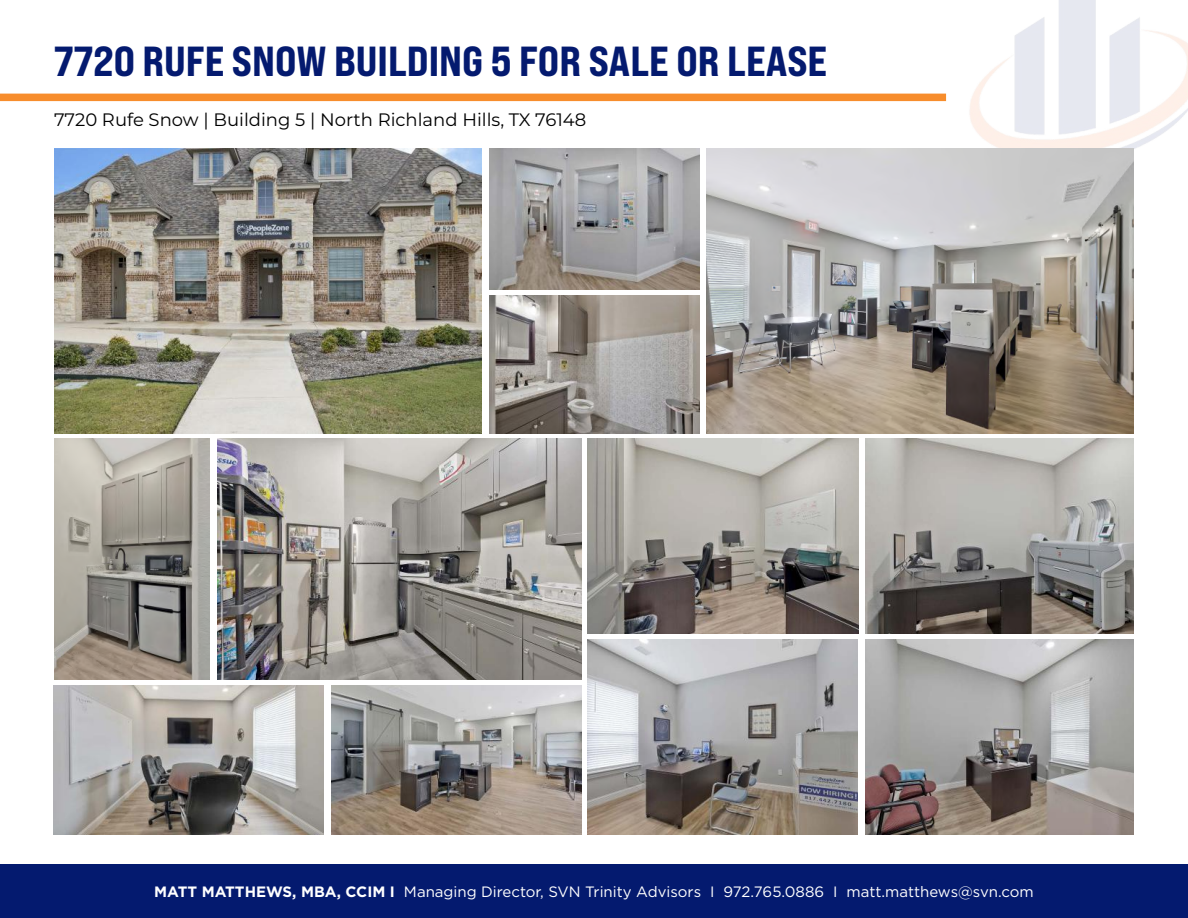
<style>
.page{position:relative;width:1188px;height:918px;background:#fff}
.page>*{position:absolute;margin:0;border:0;box-sizing:border-box;transform-origin:0 0}
.t1{font:42px "Bebas Neue Pro Exp Eb";color:#041a6f}
.t2{font:18px "Montserrat";color:#000}
.t3{font:15px "Gotham";color:#fff}
.s1{font-weight:700}
</style>
<div class="page">
<img style="left:963px;top:0;width:225px;height:149px">
<div style="left:0;top:94px;width:946px;height:7px;background:#f78d2c"></div>
<div style="left:0;top:864px;width:1188px;height:54px;background:#041a6f"></div>
<img style="left:54px;top:149px;width:428px;height:284px">
<img style="left:489px;top:149px;width:211px;height:140px">
<img style="left:865px;top:439px;width:269px;height:195px">
<img style="left:489px;top:296px;width:211px;height:137px">
<img style="left:588px;top:439px;width:270px;height:195px">
<img style="left:54px;top:439px;width:156px;height:240px">
<img style="left:706px;top:149px;width:428px;height:284px">
<img style="left:331px;top:685px;width:250px;height:149px">
<img style="left:865px;top:640px;width:269px;height:194px">
<img style="left:217px;top:439px;width:364px;height:240px">
<img style="left:588px;top:640px;width:270px;height:194px">
<img style="left:54px;top:685px;width:270px;height:149px">
<h1 class="t1" style="left:54px;top:35px;width:775px">7720 RUFE SNOW BUILDING 5 FOR SALE OR LEASE</h1>
<p class="t2" style="left:54px;top:107px;width:534px">7720 Rufe Snow | Building 5 | North Richland Hills, TX 76148</p>
<p class="t3" style="left:154px;top:882px;width:881px"><span class="s1">MATT MATTHEWS, MBA, CCIM I</span> Managing Director, SVN Trinity Advisors I 972.765.0886 I matt.matthews@svn.com</p>
</div>
